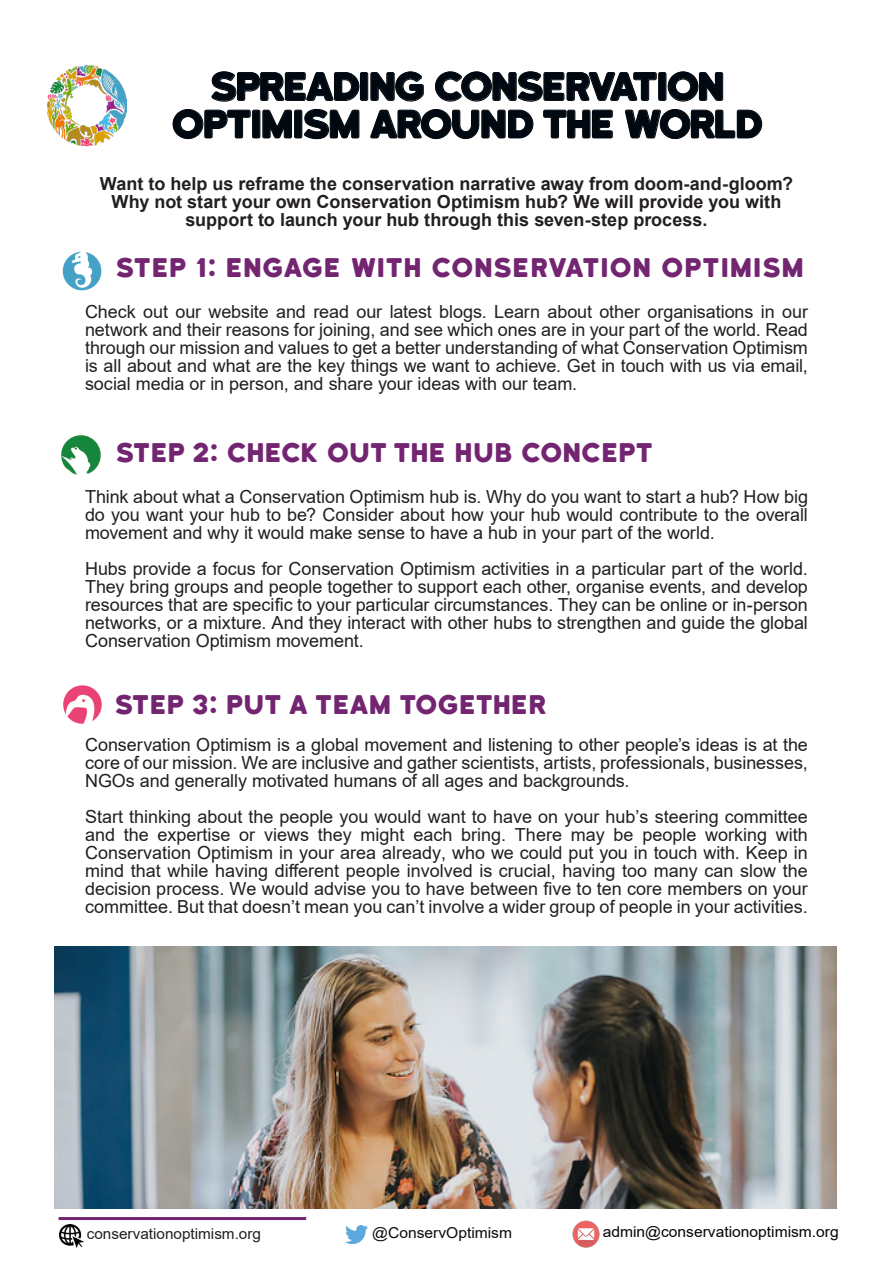
<style>
.page{position:relative;width:893px;height:1263px;background:#fff}
.page>*{position:absolute;margin:0;border:0;box-sizing:border-box;transform-origin:0 0}
.t1{font:37.5px/37.5px "Katahdin Round";letter-spacing:-.095em;color:#000912;text-align:center}
.t2{font:25.5px "Katahdin Round";letter-spacing:-.025em;color:#732572}
.t3{font:18px/18px "Arial";letter-spacing:-.005em;color:#231f20;text-align:justify}
.t4{font:700 18px/18px "Arial";color:#231f20;text-align:center}
.t5{font:15px "Arial";color:#060606;scale:1.04 1}
.t6{font:15px "Arial";color:#231f20}
.t7{font:15px "Arial";color:#0d0d0d;scale:1.04 1}
</style>
<div class="page">
<svg style="left:211px;top:71px;width:149px;height:31px"></svg>
<div style="left:360px;top:73px;width:8px;height:27px;border:1px solid #000001;border-radius:2px"></div>
<svg style="left:370px;top:71px;width:54px;height:31px"></svg>
<svg style="left:435px;top:71px;width:222px;height:31px"></svg>
<div style="left:659px;top:73px;width:7px;height:27px;border:1px solid #000001;border-radius:2px"></div>
<svg style="left:667px;top:71px;width:56px;height:31px"></svg>
<svg style="left:172px;top:109px;width:79px;height:30px"></svg>
<div style="left:253px;top:110px;width:7px;height:28px;border:1px solid #000001;border-radius:2px"></div>
<svg style="left:262px;top:109px;width:30px;height:30px"></svg>
<div style="left:295px;top:110px;width:7px;height:28px;border:1px solid #000001;border-radius:2px"></div>
<svg style="left:304px;top:109px;width:56px;height:30px"></svg>
<svg style="left:370px;top:109px;width:164px;height:30px"></svg>
<svg style="left:543px;top:109px;width:70px;height:30px"></svg>
<svg style="left:625px;top:109px;width:137px;height:30px"></svg>
<img style="left:47px;top:66px;width:80px;height:81px">
<img style="left:62px;top:251px;width:40px;height:40px">
<img style="left:63px;top:685px;width:39px;height:39px">
<hr style="left:59px;top:1217px;width:247px;height:3px;background:#732572">
<img style="left:61px;top:435px;width:40px;height:40px">
<img style="left:55px;top:946px;width:782px;height:263px">
<img style="left:346px;top:1225px;width:21px;height:18px">
<img style="left:60px;top:1224px;width:24px;height:23px">
<img style="left:572px;top:1220px;width:28px;height:28px">
<p class="t1" style="left:172px;top:68px;width:596px">SPREADING CONSERVATION<br>OPTIMISM AROUND THE WORLD</p>
<p class="t4" style="left:100px;top:174px;width:695px">Want to help us reframe the conservation narrative away from doom-and-gloom?<br>Why not start your own Conservation Optimism hub? We will provide you with support to launch your hub through this seven-step process.</p>
<p class="t2" style="left:116px;top:252px;width:691px">STEP 1: ENGAGE WITH CONSERVATION OPTIMISM</p>
<p class="t3" style="left:85px;top:302px;width:724px">Check out our website and read our latest blogs. Learn about other organisations in our network and their reasons for joining, and see which ones are in your part of the world. Read through our mission and values to get a better understanding of what Conservation Optimism is all about and what are the key things we want to achieve. Get in touch with us via email, social media or in person, and share your ideas with our team.</p>
<p class="t2" style="left:116px;top:437px;width:540px">STEP 2: CHECK OUT THE HUB CONCEPT</p>
<p class="t3" style="left:85px;top:487px;width:724px">Think about what a Conservation Optimism hub is. Why do you want to start a hub? How big do you want your hub to be? Consider about how your hub would contribute to the overall movement and why it would make sense to have a hub in your part of the world.</p>
<p class="t3" style="left:85px;top:559px;width:724px">Hubs provide a focus for Conservation Optimism activities in a particular part of the world.<br>They bring groups and people together to support each other, organise events, and develop resources that are specific to your particular circumstances. They can be online or in-person networks, or a mixture. And they interact with other hubs to strengthen and guide the global Conservation Optimism movement.</p>
<p class="t2" style="left:115px;top:688px;width:434px">STEP 3: PUT A TEAM TOGETHER</p>
<p class="t3" style="left:85px;top:736px;width:724px">Conservation Optimism is a global movement and listening to other people’s ideas is at the core of our mission. We are inclusive and gather scientists, artists, professionals, businesses, NGOs and generally motivated humans of all ages and backgrounds.</p>
<p class="t3" style="left:85px;top:808px;width:724px">Start thinking about the people you would want to have on your hub’s steering committee and the expertise or views they might each bring. There may be people working with Conservation Optimism in your area already, who we could put you in touch with. Keep in mind that while having different people involved is crucial, having too many can slow the decision process. We would advise you to have between five to ten core members on your committee. But that doesn’t mean you can’t involve a wider group of people in your activities.</p>
<p class="t6" style="left:87px;top:1223px;width:176px">conservationoptimism.org</p>
<p class="t7" style="left:372px;top:1223px;width:136px">@ConservOptimism</p>
<p class="t5" style="left:603px;top:1222px;width:228px">admin@conservationoptimism.org</p>
</div>
